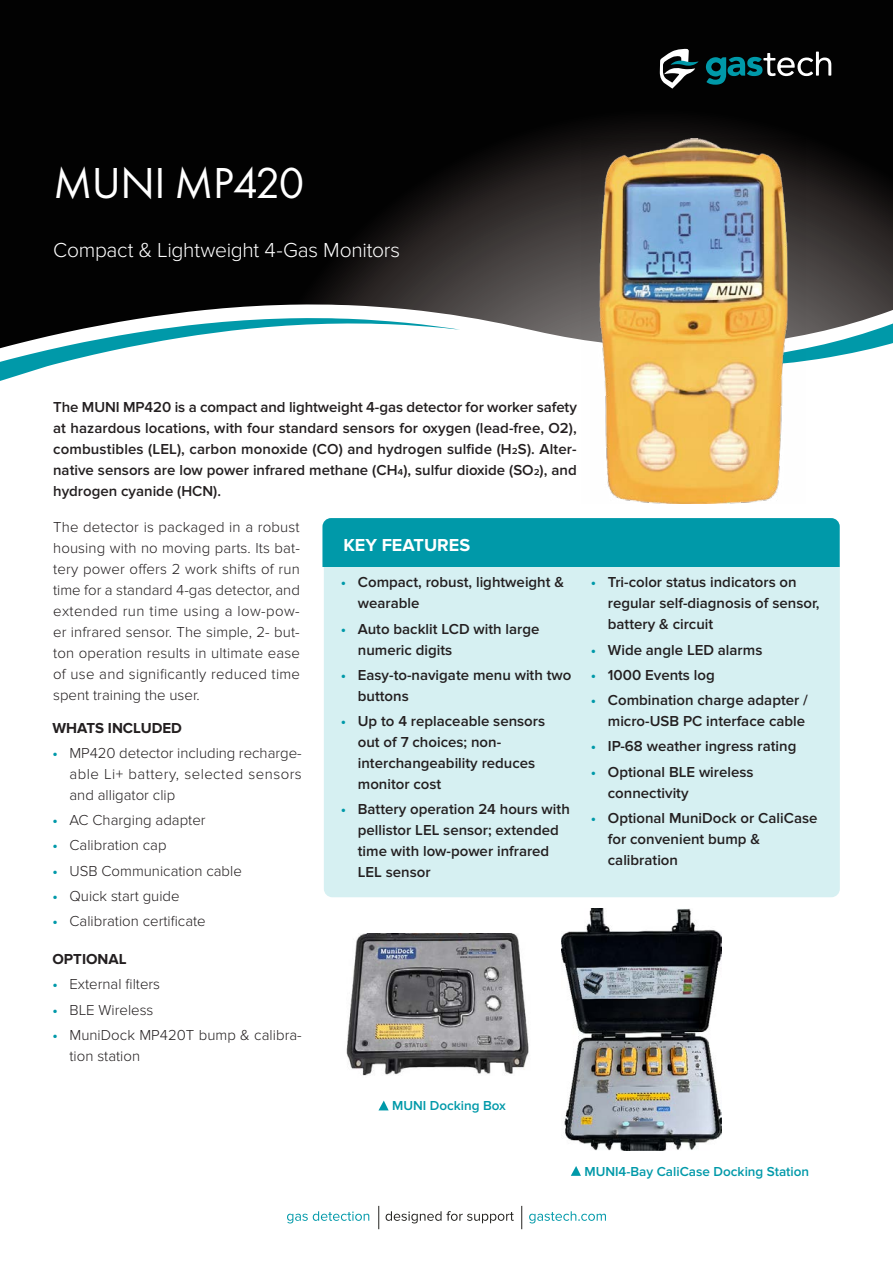
<style>
.page{position:relative;width:893px;height:1263px;background:#fff}
.page>*{position:absolute;margin:0;border:0;box-sizing:border-box;transform-origin:0 0}
.t1{font:45px "Futura PT";letter-spacing:-.01em;color:#fff}
.t2{font:300 21px "Proxima Nova";letter-spacing:-.015em;color:#fff}
.t3{font:700 18px "Proxima Nova";color:#fff}
.t4{font:600 15px/21px "Proxima Nova";color:#231f20}
.t5{font:300 15px/21px "Proxima Nova";color:#231f20;text-align:justify}
.t6{font:700 15px "Proxima Nova";color:#231f20}
.t7{font:600 13.5px "Proxima Nova";color:#0099a9}
.s1{color:#0099a9}
.s2{font-weight:600;color:#0099a9}
</style>
<div class="page">
<svg style="left:0;top:0;width:893px;height:340px;background:#100f0f"></svg>
<svg style="left:0;top:318px;width:460px;height:63px"></svg>
<svg style="left:806px;top:316px;width:87px;height:45px"></svg>
<svg style="left:660px;top:49px;width:39px;height:40px"></svg>
<svg style="left:706px;top:52px;width:125px;height:33px;background:#203e41"></svg>
<img style="left:582px;top:138px;width:224px;height:366px">
<div style="left:324px;top:518px;width:516px;height:379px;background:#d6f0f2;border-radius:9px"></div>
<div style="left:322px;top:518px;width:518px;height:49px;background:#0099a9"></div>
<img style="left:346px;top:933px;width:183px;height:143px">
<svg style="left:571px;top:1166px;width:10px;height:10px"></svg>
<svg style="left:378px;top:1100px;width:11px;height:10px"></svg>
<img style="left:561px;top:908px;width:161px;height:243px">
<svg style="left:287px;top:1211px;width:82px;height:12px"></svg>
<svg style="left:386px;top:1211px;width:128px;height:12px"></svg>
<svg style="left:529px;top:1211px;width:77px;height:12px"></svg>
<svg style="left:521px;top:1206px;width:1px;height:23px"></svg>
<svg style="left:378px;top:1206px;width:1px;height:23px"></svg>
<h1 class="t1" style="left:53px;top:156px;width:252px">MUNI MP420</h1>
<h2 class="t2" style="left:53px;top:238px;width:348px">Compact &amp; Lightweight 4-Gas Monitors</h2>
<p class="t4" style="left:53px;top:396px;width:525px;text-align:justify">The MUNI MP420 is a compact and lightweight 4-gas detector for worker safety at hazardous locations, with four standard sensors for oxygen (lead-free, O2), combustibles (LEL), carbon monoxide (CO) and hydrogen sulfide (H2S). Alter&shy;native sensors are low power infrared methane (CH4), sulfur dioxide (SO2), and hydrogen cyanide (HCN).</p>
<p class="t3" style="left:343px;top:534px;width:128px">KEY FEATURES</p>
<p class="t5" style="left:53px;top:517px;width:248px">The detector is packaged in a robust housing with no moving parts. Its bat&shy;tery power offers 2 work shifts of run time for a standard 4-gas detector, and extended run time using a low-pow&shy;er infrared sensor. The simple, 2- but&shy;ton operation results in ultimate ease of use and significantly reduced time spent training the user.</p>
<p class="t4" style="left:358px;top:572px;width:208px;text-indent:-17px"><span class="s1">•</span> Compact, robust, lightweight &amp; wearable</p>
<p class="t4" style="left:358px;top:618px;width:183px;text-indent:-17px"><span class="s1">•</span> Auto backlit LCD with large numeric digits</p>
<p class="t4" style="left:358px;top:665px;width:215px;text-indent:-17px"><span class="s1">•</span> Easy-to-navigate menu with two buttons</p>
<p class="t4" style="left:358px;top:711px;width:189px;text-indent:-17px"><span class="s1">•</span> Up to 4 replaceable sensors out of 7 choices; non&shy;interchangeability reduces monitor cost</p>
<p class="t4" style="left:358px;top:799px;width:213px;text-indent:-17px"><span class="s1">•</span> Battery operation 24 hours with pellistor LEL sensor; extended time with low-power infrared<br>LEL sensor</p>
<p class="t6" style="left:52px;top:719px;width:131px">WHATS INCLUDED</p>
<p class="t5" style="left:69px;top:742px;width:234px;text-indent:-17px"><span class="s2">•</span> MP420 detector including recharge&shy;able Li+ battery, selected sensors and alligator clip</p>
<p class="t5" style="left:52px;top:810px;width:155px"><span class="s2">•</span> AC Charging adapter</p>
<p class="t5" style="left:52px;top:835px;width:116px"><span class="s2">•</span> Calibration cap</p>
<p class="t5" style="left:52px;top:860px;width:191px"><span class="s2">•</span> USB Communication cable</p>
<p class="t5" style="left:52px;top:885px;width:129px"><span class="s2">•</span> Quick start guide</p>
<p class="t5" style="left:52px;top:911px;width:155px"><span class="s2">•</span> Calibration certificate</p>
<p class="t6" style="left:52px;top:950px;width:76px">OPTIONAL</p>
<p class="t5" style="left:52px;top:974px;width:109px"><span class="s2">•</span> External filters</p>
<p class="t5" style="left:52px;top:999px;width:103px"><span class="s2">•</span> BLE Wireless</p>
<p class="t5" style="left:69px;top:1024px;width:234px;text-indent:-17px"><span class="s2">•</span> MuniDock MP420T bump &amp; calibra&shy;tion station</p>
<p class="t4" style="left:608px;top:572px;width:213px;text-indent:-17px"><span class="s1">•</span> Tri-color status indicators on regular self-diagnosis of sensor, battery &amp; circuit</p>
<p class="t4" style="left:591px;top:639px;width:173px"><span class="s1">•</span> Wide angle LED alarms</p>
<p class="t4" style="left:591px;top:665px;width:125px"><span class="s1">•</span> 1000 Events log</p>
<p class="t4" style="left:591px;top:690px;width:219px;text-align:right"><span class="s1">•</span> Combination charge adapter / micro-USB PC interface cable</p>
<p class="t4" style="left:591px;top:736px;width:207px"><span class="s1">•</span> IP-68 weather ingress rating</p>
<p class="t4" style="left:608px;top:761px;width:147px;text-indent:-17px"><span class="s1">•</span> Optional BLE wireless connectivity</p>
<p class="t4" style="left:608px;top:808px;width:211px;text-indent:-17px"><span class="s1">•</span> Optional MuniDock or CaliCase for convenient bump &amp; calibration</p>
<p class="t7" style="left:392px;top:1098px;width:115px">MUNI Docking Box</p>
<p class="t7" style="left:584px;top:1163px;width:226px">MUNI4-Bay CaliCase Docking Station</p>
</div>
